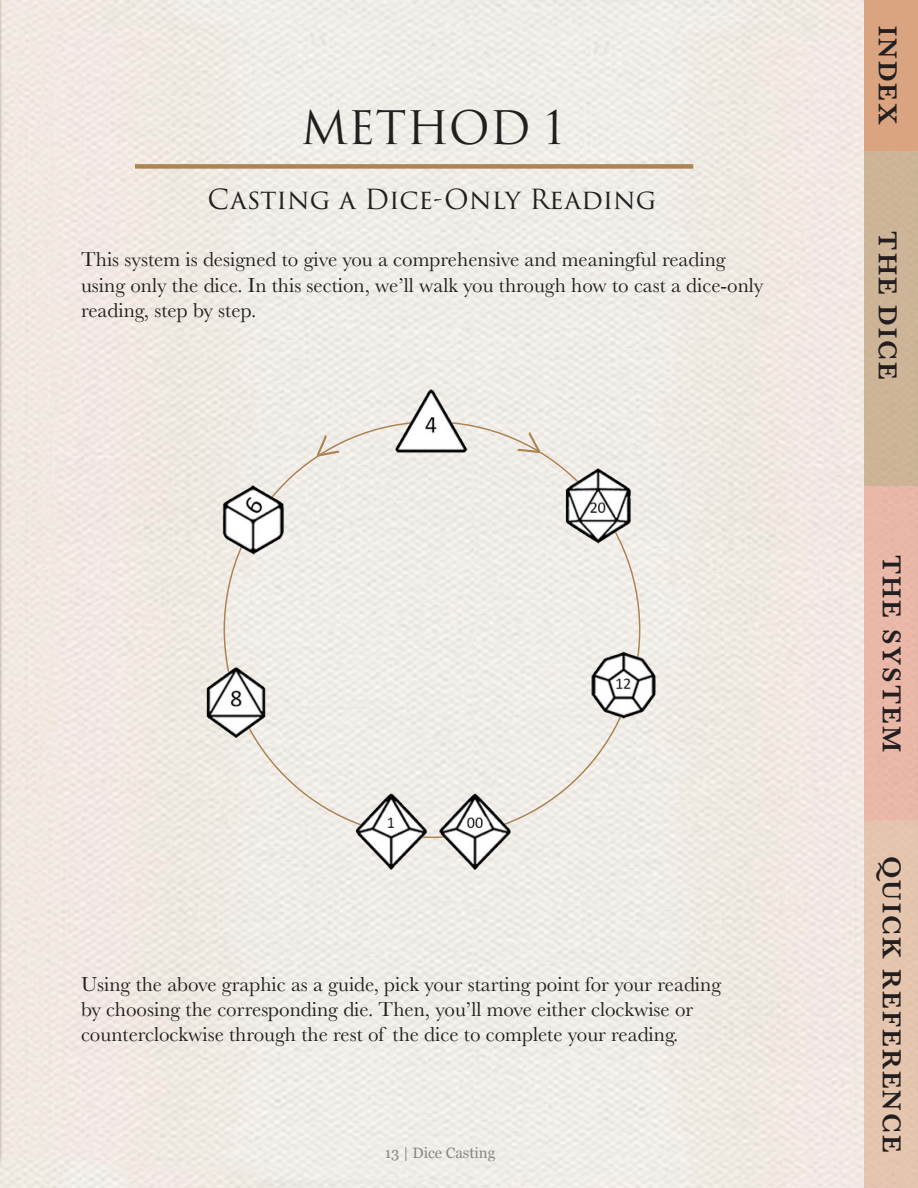
<style>
.page{position:relative;width:918px;height:1188px;background:#fff}
.page>*{position:absolute;margin:0;border:0;box-sizing:border-box;transform-origin:0 0}
.t1{font:45px "Trajan Pro 3";color:#231f20}
.t2{font:600 27px "Baskerville";letter-spacing:.075em;color:#231f20}
.t3{font:27px "Trajan Pro 3";color:#231f20}
.t4{font:21px/25.2px "Baskerville";color:#231f20}
.t5{font:15px "Georgia";color:#43433f}
</style>
<div class="page">
<img style="left:0;top:0;width:864px;height:1188px">
<div style="left:865px;top:1px;width:52px;height:149px;background:#d9a47f"></div>
<div style="left:864px;top:0;width:54px;height:151px;border:2px solid #d9a47f"></div>
<div style="left:864px;top:151px;width:54px;height:335px;background:#cdb497"></div>
<div style="left:864px;top:486px;width:54px;height:335px;background:#e9b7a8"></div>
<div style="left:864px;top:821px;width:54px;height:367px;background:#e4c5ae"></div>
<div style="left:135px;top:164px;width:558px;height:5px;background:#ac8453"></div>
<img style="left:390px;top:370px;width:84px;height:88px">
<img style="left:556px;top:460px;width:84px;height:88px">
<img style="left:580px;top:636px;width:84px;height:87px">
<img style="left:348px;top:787px;width:168px;height:88px">
<img style="left:193px;top:654px;width:84px;height:88px">
<img style="left:211px;top:472px;width:84px;height:88px">
<svg style="left:517px;top:432px;width:29px;height:30px"></svg>
<svg style="left:310px;top:435px;width:30px;height:30px"></svg>
<p class="t1" style="left:301px;top:97px;width:264px">METHOD 1</p>
<p class="t3" style="left:207px;top:180px;width:451px">Casting a Dice-Only Reading</p>
<p class="t4" style="left:81px;top:247px;width:684px">This system is designed to give you a comprehensive and meaningful reading using only the dice. In this section, we’ll walk you through how to cast a dice-only reading, step by step.</p>
<p class="t4" style="left:81px;top:972px;width:642px">Using the above graphic as a guide, pick your starting point for your reading by choosing the corresponding die. Then, you’ll move either clockwise or counterclockwise through the rest of the dice to complete your reading.</p>
<p class="t5" style="left:385px;top:1142px;width:112px">13 | Dice Casting</p>
<p class="t2" style="left:907px;top:26px;width:101px;rotate:90deg">INDEX</p>
<p class="t2" style="left:907px;top:231px;width:150px;rotate:90deg">THE DICE</p>
<p class="t2" style="left:911px;top:555px;width:199px;rotate:90deg">THE SYSTEM</p>
<p class="t2" style="left:911px;top:856px;width:298px;rotate:90deg">QUICK REFERENCE</p>
</div>
